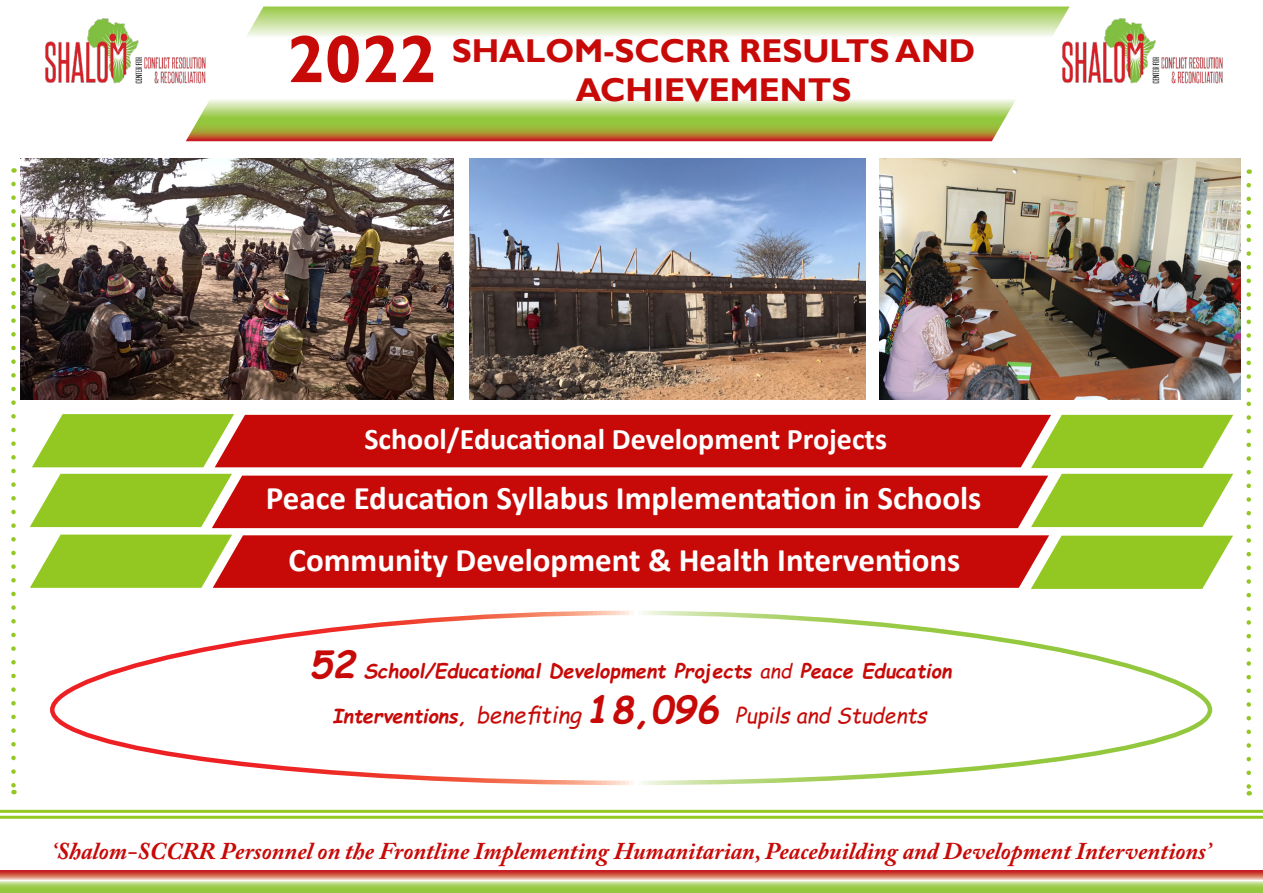
<style>
.page{position:relative;width:1263px;height:893px;background:#fff}
.page>*{position:absolute;margin:0;border:0;box-sizing:border-box;transform-origin:0 0}
.t1{font:700 67.5px "Gill Sans";color:#c70a08}
.t2{font:700 33px/61.8px "Calibri";color:#fff;text-align:center}
.t3{font:700 33px/39.6px "Gill Sans";color:#c70a08;text-align:center}
.t4{font:700 30px "Calibri";color:#fff}
.t5{font:italic 700 24px "Adobe Caslon Pro";color:#c70a08}
.t6{font:italic 21px "Comic Sans MS";color:#c70a08}
.t7{font:italic 700 19.5px "Comic Sans MS";color:#c70a08}
.s1{font-size:37.5px}
.s2{font-weight:400}
.s3{font-weight:700;font-size:19.5px}
.s4{font-size:22.5px}
.s5{font-weight:700;font-size:37.5px}
</style>
<div class="page">
<svg style="left:186px;top:7px;width:883px;height:134px"></svg>
<img style="left:45px;top:14px;width:168px;height:86px">
<img style="left:1058px;top:14px;width:165px;height:85px">
<svg style="left:0;top:871px;width:1263px;height:21px;background:#c1ab6c"></svg>
<hr style="left:0;top:810px;width:1263px;height:3px;background:#93c822">
<hr style="left:0;top:816px;width:1263px;height:3px;background:#93c822">
<img style="left:469px;top:159px;width:396px;height:241px">
<img style="left:20px;top:158px;width:434px;height:241px">
<svg style="left:11px;top:184px;width:5px;height:610px"></svg>
<svg style="left:1246px;top:185px;width:5px;height:610px"></svg>
<img style="left:879px;top:159px;width:362px;height:241px">
<svg style="left:50px;top:610px;width:1163px;height:175px"></svg>
<svg style="left:32px;top:414px;width:1201px;height:54px;background:#bc4f1f"></svg>
<svg style="left:30px;top:474px;width:1203px;height:54px;background:#bc5020"></svg>
<svg style="left:30px;top:535px;width:1203px;height:54px;background:#bc4f20"></svg>
<h1 class="t1" style="left:287px;top:19px;width:151px">2022</h1>
<h2 class="t3" style="left:452px;top:32px;width:525px">SHALOM-SCCRR RESULTS AND<br>ACHIEVEMENTS</h2>
<p class="t4" style="left:364px;top:418px;width:524px">School/Educational Development Projects</p>
<h2 class="t2" style="left:266px;top:467px;width:717px">Peace Education Syllabus Implementation in Schools<br>Community Development &amp; Health Interventions</h2>
<p class="t7" style="left:310px;top:656px;width:643px"><span class="s1">52</span> School/Educational Development Projects <span class="s2">and</span> Peace Education</p>
<p class="t6" style="left:332px;top:700px;width:596px"><span class="s3">Interventions,</span> <span class="s4">benefiting</span> <span class="s5">18,096</span> Pupils and Students</p>
<p class="t5" style="left:52px;top:837px;width:1160px">‘Shalom-SCCRR Personnel on the Frontline Implementing Humanitarian, Peacebuilding and Development Interventions’</p>
</div>
